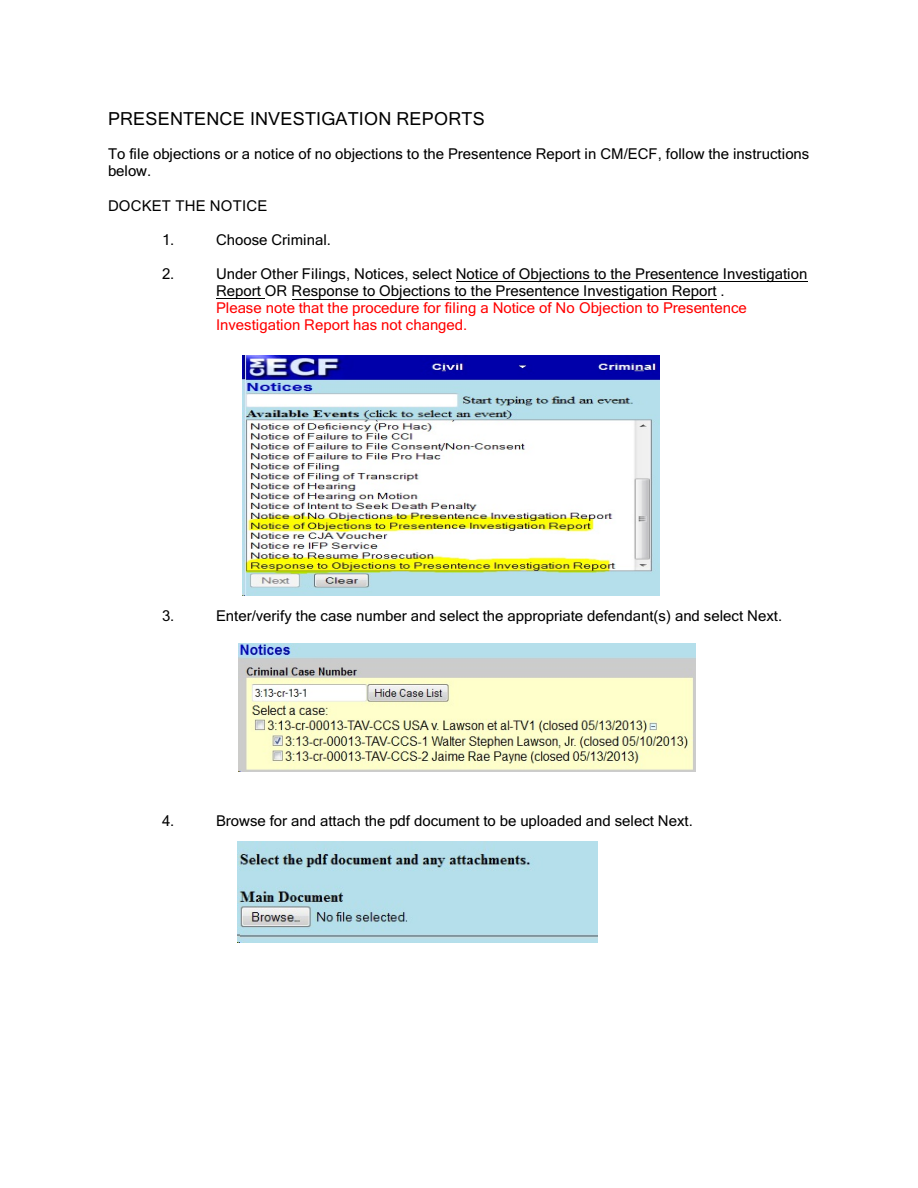
<style>
.page{position:relative;width:918px;height:1188px;background:#fff}
.page>*{position:absolute;margin:0;border:0;box-sizing:border-box;transform-origin:0 0}
.t1{font:18px "Microsoft Sans Serif";letter-spacing:.01em;color:#000}
.t2{font:15px/17.1px "Microsoft Sans Serif";color:#000}
.t3{font:15px/17.1px "Microsoft Sans Serif";color:#f00}
.s1{font-style:italic}
</style>
<div class="page">
<hr style="left:456px;top:282px;width:351px;height:1px;background:#000">
<hr style="left:216px;top:298px;width:49px;height:1px;background:#000">
<hr style="left:292px;top:299px;width:425px;height:1px;background:#000">
<img style="left:243px;top:356px;width:416px;height:240px">
<img style="left:239px;top:643px;width:457px;height:128px">
<img style="left:237px;top:841px;width:361px;height:101px">
<p class="t1" style="left:108px;top:111px;width:378px">PRESENTENCE INVESTIGATION REPORTS</p>
<p class="t2" style="left:108px;top:147px;width:703px">To file objections or a notice of no objections to the Presentence Report in CM/ECF, follow the instructions below.</p>
<p class="t2" style="left:108px;top:198px;width:161px">DOCKET THE NOTICE</p>
<p class="t2" style="left:162px;top:232px;width:14px">1.</p>
<p class="t2" style="left:216px;top:232px;width:117px">Choose Criminal.</p>
<p class="t2" style="left:162px;top:267px;width:14px">2.</p>
<p class="t2" style="left:216px;top:267px;width:593px">Under Other Filings, Notices, select Notice of Objections to the Presentence Investigation<br>Report OR Response to Objections to the Presentence Investigation Report .</p>
<p class="t3" style="left:216px;top:301px;width:532px">Please note that the procedure for filing a Notice of No Objection to Presentence<br>Investigation Report has not changed.</p>
<p class="t2" style="left:162px;top:609px;width:14px">3.</p>
<p class="t2" style="left:216px;top:609px;width:568px">Enter/verify the case number and select the appropriate defendant(s) and select <span class="s1">Next</span>.</p>
<p class="t2" style="left:162px;top:814px;width:14px">4.</p>
<p class="t2" style="left:216px;top:814px;width:478px">Browse for and attach the pdf document to be uploaded and select <span class="s1">Next</span>.</p>
</div>
